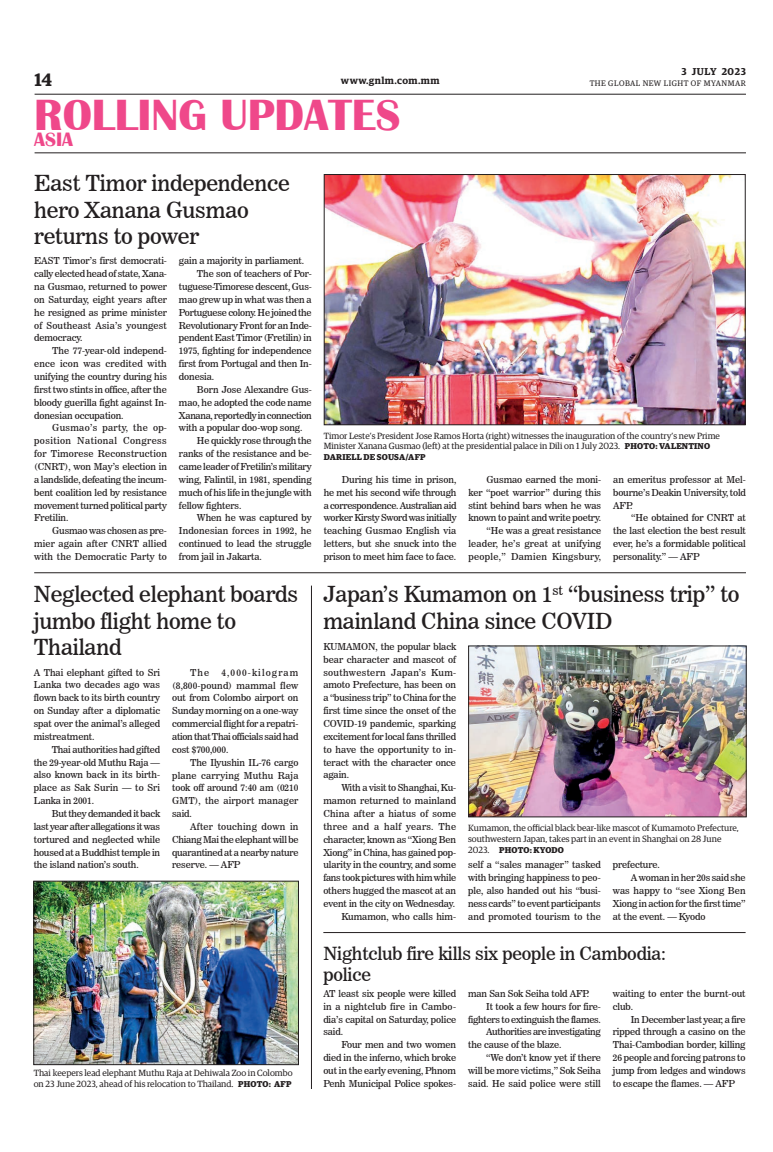
<style>
.page{position:relative;width:773px;height:1152px;background:#fff}
.page>*{position:absolute;margin:0;border:0;box-sizing:border-box;transform-origin:0 0}
.t1{font:700 45px "Britannic";color:#ef488a}
._2_Clm_Head{font:22px/26.4px "News 706 BT Roman C";letter-spacing:-.01em;color:#231f20}
.t2{font:700 20px "Britannic";color:#ef488a}
._2_Clm_Head-2{font:18px "News 706 BT Roman C";letter-spacing:-.01em;color:#231f20}
.t3{font:600 18px "Guardian Egyp";color:#231f20}
.t4{font:600 10px "Guardian Egyp";letter-spacing:.045em;color:#231f20}
._2nd_Body{font:9.5px/12.9px "News 706 BT Roman C";letter-spacing:-.01em;color:#231f20;text-align:justify}
.Normal_Para{font:9.5px/12.9px "News 706 BT Roman C";letter-spacing:-.01em;color:#231f20;text-align:justify}
._2nd_Body-2{font:9.5px/12.9px "News 706 BT Roman C";letter-spacing:-.03em;color:#231f20}
.t5{font:9px/10.8px "Guardian Egyp";color:#231f20}
.t6{font:700 8.5px "Guardian Egyp";letter-spacing:.02em;color:#231f20}
.t7{font:8px "Guardian Egyp";letter-spacing:.06em;color:#231f20}
.s1{font-weight:700;font-size:8.5px}
.s2{font-weight:400;font-size:9px}
</style>
<div class="page">
<hr style="left:35px;top:94px;width:711px;height:1px;background:#231f20">
<hr style="left:35px;top:152px;width:711px;height:1px;background:#231f20">
<img style="left:326px;top:176px;width:417px;height:247px">
<div style="left:324px;top:174px;width:421px;height:251px;border:1px solid #231f20"></div>
<img style="left:36px;top:883px;width:260px;height:180px">
<div style="left:34px;top:881px;width:264px;height:184px;border:1px solid #231f20"></div>
<hr style="left:34px;top:573px;width:712px;height:1px;background:#231f20">
<hr style="left:311px;top:586px;width:1px;height:503px;background:#231f20">
<img style="left:470px;top:648px;width:274px;height:167px">
<div style="left:468px;top:646px;width:278px;height:171px;border:1px solid #231f20"></div>
<hr style="left:323px;top:932px;width:422px;height:1px;background:#231f20">
<p class="t4" style="left:681px;top:64px;width:66px">3 JULY 2023</p>
<h3 class="t3" style="left:35px;top:67px;width:19px">14</h3>
<p class="t4" style="left:341px;top:73px;width:100px">www.gnlm.com.mm</p>
<p class="t7" style="left:589px;top:78px;width:158px">THE GLOBAL NEW LIGHT OF MYANMAR</p>
<h1 class="t1" style="left:34px;top:90px;width:368px">ROLLING UPDATES</h1>
<h3 class="t2" style="left:34px;top:128px;width:40px">ASIA</h3>
<p class="_2_Clm_Head" style="left:34px;top:170px;width:257px">East Timor independence hero Xanana Gusmao returns to power</p>
<p class="_2nd_Body" style="left:179px;top:254px;width:127px">gain a majority in parliament.</p>
<p class="_2nd_Body" style="left:179px;top:267px;width:134px;text-indent:18px">The son of teachers of Por&shy;tuguese-Timorese descent, Gus&shy;mao grew up in what was then a Portuguese colony. He joined the Revolutionary Front for an Inde&shy;pendent East Timor (Fretilin) in 1975, fighting for independence first from Portugal and then In&shy;donesia.</p>
<p class="_2nd_Body" style="left:179px;top:383px;width:134px;text-indent:18px">Born Jose Alexandre Gus&shy;mao, he adopted the code name Xanana, reportedly in connection with a popular doo-wop song.</p>
<p class="_2nd_Body" style="left:179px;top:434px;width:134px;text-indent:18px">He quickly rose through the ranks of the resistance and be&shy;came leader of Fretilin’s military wing, Falintil, in 1981, spending much of his life in the jungle with fellow fighters.</p>
<p class="_2nd_Body" style="left:179px;top:512px;width:134px;text-indent:18px">When he was captured by Indonesian forces in 1992, he continued to lead the struggle from jail in Jakarta.</p>
<p class="Normal_Para" style="left:34px;top:254px;width:134px">EAST Timor’s first democrati&shy;cally elected head of state, Xana&shy;na Gusmao, returned to power on Saturday, eight years after he resigned as prime minister of Southeast Asia’s youngest democracy.</p>
<p class="_2nd_Body" style="left:34px;top:344px;width:134px;text-indent:18px">The 77-year-old independ&shy;ence icon was credited with unifying the country during his first two stints in office, after the bloody guerilla fight against In&shy;donesian occupation.</p>
<p class="_2nd_Body" style="left:34px;top:422px;width:134px;text-indent:18px">Gusmao’s party, the op&shy;position National Congress for Timorese Reconstruction (CNRT), won May’s election in a landslide, defeating the incum&shy;bent coalition led by resistance movement turned political party Fretilin.</p>
<p class="_2nd_Body" style="left:34px;top:524px;width:134px;text-indent:18px">Gusmao was chosen as pre&shy;mier again after CNRT allied with the Democratic Party to</p>
<p class="_2_Clm_Head" style="left:34px;top:581px;width:266px">Neglected elephant boards jumbo flight home to<br>Thailand</p>
<p class="Normal_Para" style="left:34px;top:666px;width:128px">A Thai elephant gifted to Sri Lanka two decades ago was flown back to its birth country on Sunday after a diplomatic spat over the animal’s alleged mistreatment.</p>
<p class="_2nd_Body" style="left:34px;top:743px;width:128px;text-indent:18px">Thai authorities had gifted the 29-year-old Muthu Raja — also known back in its birth&shy;place as Sak Surin — to Sri Lanka in 2001.</p>
<p class="_2nd_Body" style="left:34px;top:807px;width:128px;text-indent:18px">But they demanded it back last year after allegations it was tortured and neglected while housed at a Buddhist temple in the island nation’s south.</p>
<p class="_2nd_Body" style="left:172px;top:666px;width:128px;text-indent:49px">4,000-kilogram (8,800-pound) mammal flew out from Colombo airport on Sunday morning on a one-way commercial flight for a repatri&shy;ation that Thai officials said had cost $700,000.</p>
<p class="_2nd_Body" style="left:172px;top:756px;width:128px;text-indent:18px">The Ilyushin IL-76 cargo plane carrying Muthu Raja took off around 7:40 am (0210<br>GMT), the airport manager said.</p>
<p class="_2nd_Body" style="left:172px;top:820px;width:128px;text-indent:18px">After touching down in Chiang Mai the elephant will be quarantined at a nearby nature reserve. — AFP</p>
<p class="_2nd_Body" style="left:190px;top:666px;width:21px">The</p>
<p class="t5" style="left:34px;top:1067px;width:260px">Thai keepers lead elephant Muthu Raja at Dehiwala Zoo in Colombo on 23 June 2023, ahead of his relocation to Thailand. <span class="s1">PHOTO: AFP</span></p>
<p class="t5" style="left:324px;top:429px;width:398px">Timor Leste’s President Jose Ramos Horta (right) witnesses the inauguration of the country’s new Prime<br>Minister Xanana Gusmao (left) at the presidential palace in Dili on 1 July 2023. <span class="s1">PHOTO: VALENTINO</span></p>
<p class="t6" style="left:324px;top:450px;width:103px">DARIELL DE SOUSA/AFP</p>
<p class="_2nd_Body" style="left:324px;top:473px;width:134px;text-indent:18px">During his time in prison, he met his second wife through a correspondence. Australian aid worker Kirsty Sword was initially teaching Gusmao English via letters, but she snuck into the prison to meet him face to face.</p>
<p class="_2nd_Body" style="left:468px;top:473px;width:134px;text-indent:18px">Gusmao earned the moni&shy;ker “poet warrior” during this stint behind bars when he was known to paint and write poetry.</p>
<p class="_2nd_Body" style="left:613px;top:473px;width:134px">an emeritus professor at Mel&shy;bourne’s Deakin University, told AFP.</p>
<p class="_2nd_Body" style="left:613px;top:512px;width:134px;text-indent:18px">“He obtained for CNRT at the last election the best result ever, he’s a formidable political personality.” — AFP</p>
<p class="_2nd_Body" style="left:468px;top:524px;width:134px;text-indent:18px">“He was a great resistance leader, he’s great at unifying people,” Damien Kingsbury,</p>
<p class="_2_Clm_Head" style="left:323px;top:581px;width:418px">Japan’s Kumamon on 1<sup>st</sup> “business trip” to mainland China since COVID</p>
<p class="Normal_Para" style="left:323px;top:640px;width:134px">KUMAMON, the popular black bear character and mascot of southwestern Japan’s Kum&shy;amoto Prefecture, has been on a “business trip” to China for the first time since the onset of the COVID-19 pandemic, sparking excitement for local fans thrilled to have the opportunity to in&shy;teract with the character once again.</p>
<p class="_2nd_Body" style="left:323px;top:781px;width:134px;text-indent:18px">With a visit to Shanghai, Ku&shy;mamon returned to mainland China after a hiatus of some three and a half years. The character, known as “Xiong Ben Xiong” in China, has gained pop&shy;ularity in the country, and some fans took pictures with him while others hugged the mascot at an event in the city on Wednesday.</p>
<p class="_2nd_Body" style="left:341px;top:910px;width:116px">Kumamon, who calls him-</p>
<p class="t5" style="left:468px;top:822px;width:272px">Kumamon, the official black bear-like mascot of Kumamoto Prefecture, southwestern Japan, takes part in an event in Shanghai on 28 June</p>
<p class="t6" style="left:468px;top:843px;width:97px"><span class="s2">2023.</span> PHOTO: KYODO</p>
<p class="_2nd_Body" style="left:468px;top:858px;width:134px">self a “sales manager” tasked with bringing happiness to peo&shy;ple, also handed out his “busi&shy;ness cards” to event participants and promoted tourism to the</p>
<p class="_2nd_Body" style="left:613px;top:858px;width:48px">prefecture.</p>
<p class="_2nd_Body" style="left:613px;top:871px;width:134px;text-indent:18px">A woman in her 20s said she was happy to “see Xiong Ben Xiong in action for the first time” at the event. — Kyodo</p>
<p class="_2_Clm_Head-2" style="left:323px;top:943px;width:344px">Nightclub fire kills six people in Cambodia:</p>
<p class="_2_Clm_Head-2" style="left:323px;top:964px;width:49px">police</p>
<p class="Normal_Para" style="left:323px;top:987px;width:134px">AT least six people were killed in a nightclub fire in Cambo&shy;dia’s capital on Saturday, police said.</p>
<p class="_2nd_Body" style="left:323px;top:1038px;width:134px;text-indent:18px">Four men and two women died in the inferno, which broke out in the early evening, Phnom Penh Municipal Police spokes-</p>
<p class="_2nd_Body" style="left:468px;top:987px;width:122px">man San Sok Seiha told AFP.</p>
<p class="_2nd_Body" style="left:468px;top:1000px;width:134px;text-align:right">It took a few hours for fire&shy;fighters to extinguish the flames.</p>
<p class="_2nd_Body-2" style="left:468px;top:1026px;width:134px;text-indent:18px">Authorities are investigating the cause of the blaze.</p>
<p class="_2nd_Body" style="left:468px;top:1051px;width:134px;text-indent:18px">“We don’t know yet if there will be more victims,” Sok Seiha said. He said police were still</p>
<p class="_2nd_Body" style="left:613px;top:987px;width:134px">waiting to enter the burnt-out club.</p>
<p class="_2nd_Body" style="left:613px;top:1013px;width:134px;text-indent:18px">In December last year, a fire ripped through a casino on the Thai-Cambodian border, killing 26 people and forcing patrons to jump from ledges and windows to escape the flames. — AFP</p>
</div>
